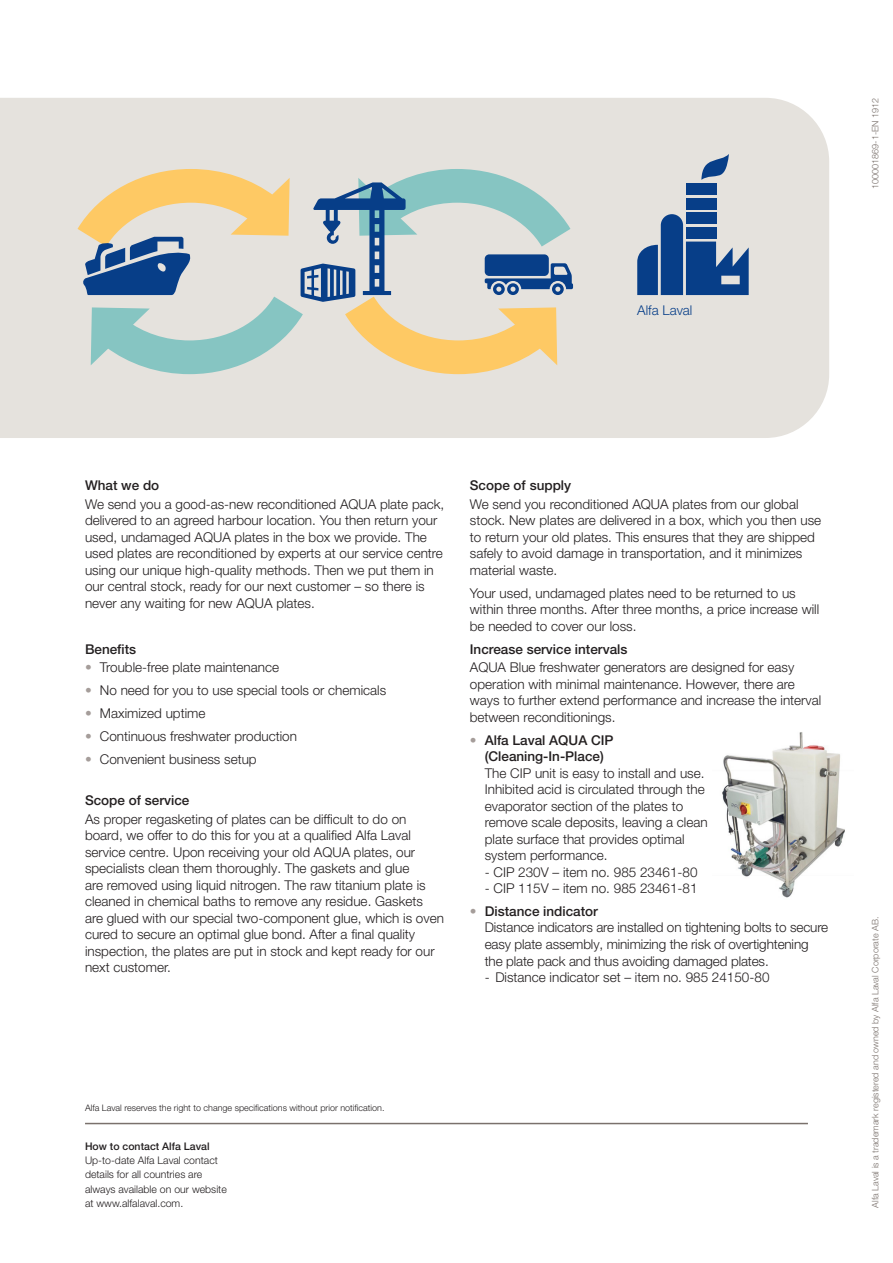
<style>
.page{position:relative;width:893px;height:1263px;background:#fff}
.page>*{position:absolute;margin:0;border:0;box-sizing:border-box;transform-origin:0 0}
.Body_9_11{font:300 13.5px/16.5px "Helvetica Neue LT Pro";color:#231f20}
.Bullets_9_11{font:300 13.5px/16.5px "Helvetica Neue LT Pro";color:#231f20}
.Subheading_9_11{font:500 13.5px "Helvetica Neue LT Pro";color:#231f20}
.t1{font:300 13.5px "Helvetica Neue LT Pro";color:#073e88}
.Contact_text{font:300 10.5px/14.2px "Helvetica Neue LT Pro";color:#231f20}
.Contact_head{font:500 10.5px "Helvetica Neue LT Pro";color:#231f20}
.All_rights_reserved{font:300 9px "Helvetica Neue LT Std";color:#231f20}
.All_rights_reserved-2{font:300 9px "Helvetica Neue LT Std";color:#7a716c}
.Lit_code_index{font:300 9px "Helvetica Neue LT Pro";color:#7a716c}
.s1{color:#a59d9a}
.s2{font-weight:500}
</style>
<div class="page">
<img style="left:722px;top:732px;width:123px;height:166px">
<hr style="left:85px;top:1123px;width:723px;height:1px;background:#7a716c">
<div style="left:0;top:98px;width:829px;height:340px;background:#e5e2dd"></div>
<svg style="left:701px;top:154px;width:28px;height:32px"></svg>
<svg style="left:637px;top:214px;width:112px;height:81px;background:#5678a6"></svg>
<div style="left:686px;top:227px;width:30px;height:12px;background:#073e88"></div>
<div style="left:686px;top:213px;width:30px;height:11px;background:#073e88"></div>
<div style="left:686px;top:198px;width:30px;height:12px;background:#073e88"></div>
<div style="left:686px;top:184px;width:30px;height:11px;background:#073e88"></div>
<svg style="left:46px;top:152px;width:556px;height:239px;background:#cbcec4"></svg>
<p class="t1" style="left:637px;top:302px;width:57px">Alfa Laval</p>
<p class="Lit_code_index" style="left:870px;top:189px;width:92px;rotate:-90deg">100001869-1-EN 1912</p>
<p class="Subheading_9_11" style="left:85px;top:477px;width:76px">What we do</p>
<p class="Body_9_11" style="left:85px;top:495px;width:361px">We send you a good-as-new reconditioned AQUA plate pack, delivered to an agreed harbour location. You then return your used, undamaged AQUA plates in the box we provide. The used plates are reconditioned by experts at our service centre using our unique high-quality methods. Then we put them in our central stock, ready for our next customer – so there is never any waiting for new AQUA plates.</p>
<p class="Subheading_9_11" style="left:85px;top:641px;width:53px">Benefits</p>
<p class="Bullets_9_11" style="left:85px;top:659px;width:195px"><span class="s1">•</span> Trouble-free plate maintenance</p>
<p class="Bullets_9_11" style="left:85px;top:682px;width:303px"><span class="s1">•</span> No need for you to use special tools or chemicals</p>
<p class="Bullets_9_11" style="left:85px;top:705px;width:122px"><span class="s1">•</span> Maximized uptime</p>
<p class="Bullets_9_11" style="left:85px;top:727px;width:213px"><span class="s1">•</span> Continuous freshwater production</p>
<p class="Bullets_9_11" style="left:85px;top:750px;width:173px"><span class="s1">•</span> Convenient business setup</p>
<p class="Subheading_9_11" style="left:85px;top:792px;width:106px">Scope of service</p>
<p class="Body_9_11" style="left:85px;top:810px;width:360px">As proper regasketing of plates can be difficult to do on board, we offer to do this for you at a qualified Alfa Laval service centre. Upon receiving your old AQUA plates, our specialists clean them thoroughly. The gaskets and glue<br>are removed using liquid nitrogen. The raw titanium plate is cleaned in chemical baths to remove any residue. Gaskets are glued with our special two-component glue, which is oven cured to secure an optimal glue bond. After a final quality inspection, the plates are put in stock and kept ready for our next customer.</p>
<p class="Subheading_9_11" style="left:470px;top:477px;width:103px">Scope of supply</p>
<p class="Body_9_11" style="left:470px;top:495px;width:353px">We send you reconditioned AQUA plates from our global stock. New plates are delivered in a box, which you then use to return your old plates. This ensures that they are shipped safely to avoid damage in transportation, and it minimizes material waste.</p>
<p class="Body_9_11" style="left:470px;top:584px;width:351px">Your used, undamaged plates need to be returned to us within three months. After three months, a price increase will be needed to cover our loss.</p>
<p class="Subheading_9_11" style="left:470px;top:641px;width:159px">Increase service intervals</p>
<p class="Body_9_11" style="left:470px;top:659px;width:353px">AQUA Blue freshwater generators are designed for easy operation with minimal maintenance. However, there are ways to further extend performance and increase the interval between reconditionings.</p>
<p class="Bullets_9_11" style="left:485px;top:731px;width:224px;text-indent:-15px"><span class="s1">•</span> <span class="s2">Alfa Laval AQUA CIP (Cleaning-In-Place)<br></span>The CIP unit is easy to install and use.<br>Inhibited acid is circulated through the evaporator section of the plates to remove scale deposits, leaving a clean plate surface that provides optimal system performance.</p>
<p class="Bullets_9_11" style="left:485px;top:863px;width:214px">- CIP 230V – item no. 985 23461-80</p>
<p class="Bullets_9_11" style="left:485px;top:880px;width:214px">- CIP 115V – item no. 985 23461-81</p>
<p class="Bullets_9_11" style="left:485px;top:903px;width:345px;text-indent:-15px"><span class="s1">•</span> <span class="s2">Distance indicator<br></span>Distance indicators are installed on tightening bolts to secure easy plate assembly, minimizing the risk of overtightening the plate pack and thus avoiding damaged plates.</p>
<p class="Bullets_9_11" style="left:485px;top:969px;width:286px">- Distance indicator set – item no. 985 24150-80</p>
<p class="All_rights_reserved" style="left:85px;top:1102px;width:301px">Alfa Laval reserves the right to change specifications without prior notification.</p>
<p class="Contact_head" style="left:85px;top:1140px;width:126px">How to contact Alfa Laval</p>
<p class="Contact_text" style="left:85px;top:1153px;width:143px">Up-to-date Alfa Laval contact details for all countries are always available on our website at www.alfalaval.com.</p>
<p class="All_rights_reserved-2" style="left:870px;top:1208px;width:292px;rotate:-90deg">Alfa Laval is a trademark registered and owned by Alfa Laval Corporate AB.</p>
</div>
